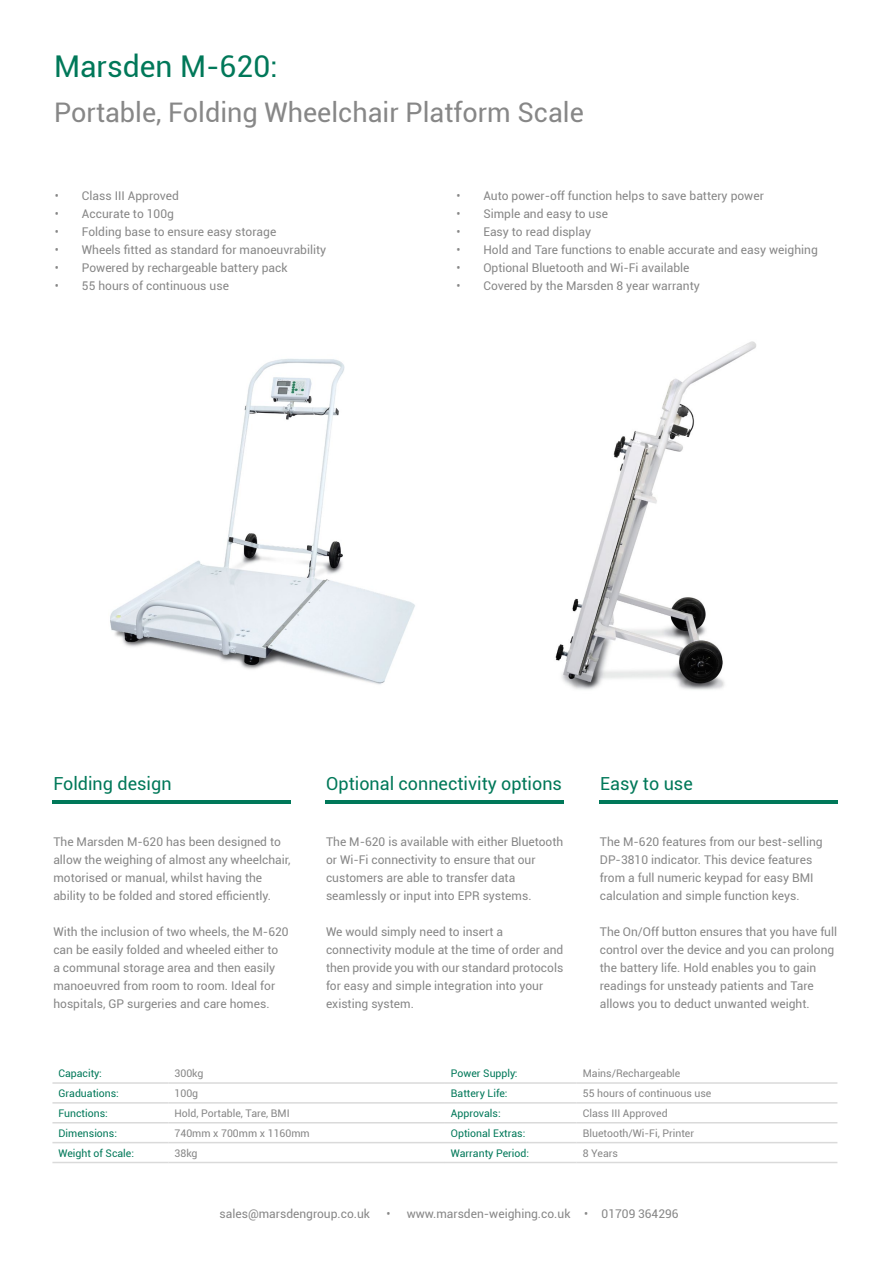
<style>
.page{position:relative;width:893px;height:1263px;background:#fff}
.page>*{position:absolute;margin:0;border:0;box-sizing:border-box;transform-origin:0 0}
.t1{font:30px "Roboto";color:#007859}
.t2{font:27px "Roboto";color:#878787}
.t3{font:18px "Roboto";color:#007859}
.t4{font:12px/18px "Roboto";color:#878787}
.t5{font:10.5px "Roboto";color:#878787}
.t6{font:10.5px "Roboto";color:#007859}
</style>
<div class="page">
<hr style="left:52px;top:1082px;width:117px;height:2px;background:#dadada">
<hr style="left:169px;top:1082px;width:276px;height:2px;background:#dadada">
<hr style="left:445px;top:1082px;width:132px;height:2px;background:#dadada">
<hr style="left:577px;top:1082px;width:260px;height:2px;background:#dadada">
<hr style="left:52px;top:1102px;width:117px;height:1px;background:#dadada">
<hr style="left:169px;top:1102px;width:276px;height:1px;background:#dadada">
<hr style="left:445px;top:1102px;width:132px;height:1px;background:#dadada">
<hr style="left:577px;top:1102px;width:260px;height:1px;background:#dadada">
<hr style="left:52px;top:1122px;width:117px;height:1px;background:#dadada">
<hr style="left:169px;top:1122px;width:276px;height:1px;background:#dadada">
<hr style="left:445px;top:1122px;width:132px;height:1px;background:#dadada">
<hr style="left:577px;top:1122px;width:260px;height:1px;background:#dadada">
<hr style="left:52px;top:1142px;width:117px;height:1px;background:#dadada">
<hr style="left:169px;top:1142px;width:276px;height:1px;background:#dadada">
<hr style="left:445px;top:1142px;width:132px;height:1px;background:#dadada">
<hr style="left:577px;top:1142px;width:260px;height:1px;background:#dadada">
<hr style="left:52px;top:1162px;width:117px;height:1px;background:#dadada">
<hr style="left:169px;top:1162px;width:276px;height:1px;background:#dadada">
<hr style="left:445px;top:1162px;width:132px;height:1px;background:#dadada">
<hr style="left:577px;top:1162px;width:260px;height:1px;background:#dadada">
<hr style="left:52px;top:800px;width:239px;height:4px;background:#007859">
<hr style="left:326px;top:800px;width:238px;height:4px;background:#007859">
<hr style="left:599px;top:800px;width:238px;height:4px;background:#007859">
<img style="left:110px;top:359px;width:305px;height:326px">
<img style="left:555px;top:341px;width:201px;height:349px">
<h1 class="t1" style="left:54px;top:45px;width:225px">Marsden M-620:</h1>
<h2 class="t2" style="left:54px;top:93px;width:531px">Portable, Folding Wheelchair Platform Scale</h2>
<p class="t4" style="left:55px;top:187px;width:126px">• Class III Approved</p>
<p class="t4" style="left:55px;top:205px;width:120px">• Accurate to 100g</p>
<p class="t4" style="left:55px;top:223px;width:223px">• Folding base to ensure easy storage</p>
<p class="t4" style="left:55px;top:241px;width:273px">• Wheels fitted as standard for manoeuvrability</p>
<p class="t4" style="left:55px;top:259px;width:234px">• Powered by rechargeable battery pack</p>
<p class="t4" style="left:55px;top:277px;width:176px">• 55 hours of continuous use</p>
<p class="t4" style="left:456px;top:187px;width:309px">• Auto power-off function helps to save battery power</p>
<p class="t4" style="left:456px;top:205px;width:153px">• Simple and easy to use</p>
<p class="t4" style="left:456px;top:223px;width:136px">• Easy to read display</p>
<p class="t4" style="left:456px;top:241px;width:363px">• Hold and Tare functions to enable accurate and easy weighing</p>
<p class="t4" style="left:456px;top:259px;width:235px">• Optional Bluetooth and Wi-Fi available</p>
<p class="t4" style="left:456px;top:277px;width:245px">• Covered by the Marsden 8 year warranty</p>
<h3 class="t3" style="left:53px;top:771px;width:120px">Folding design</h3>
<p class="t4" style="left:53px;top:832px;width:239px">The Marsden M-620 has been designed to allow the weighing of almost any wheelchair, motorised or manual, whilst having the ability to be folded and stored efficiently.</p>
<p class="t4" style="left:53px;top:922px;width:237px">With the inclusion of two wheels, the M-620 can be easily folded and wheeled either to<br>a communal storage area and then easily manoeuvred from room to room. Ideal for hospitals, GP surgeries and care homes.</p>
<h3 class="t3" style="left:326px;top:771px;width:237px">Optional connectivity options</h3>
<p class="t4" style="left:326px;top:832px;width:239px">The M-620 is available with either Bluetooth or Wi-Fi connectivity to ensure that our customers are able to transfer data seamlessly or input into EPR systems.</p>
<p class="t4" style="left:326px;top:922px;width:239px">We would simply need to insert a connectivity module at the time of order and then provide you with our standard protocols for easy and simple integration into your existing system.</p>
<h3 class="t3" style="left:600px;top:771px;width:94px">Easy to use</h3>
<p class="t4" style="left:600px;top:832px;width:224px">The M-620 features from our best-selling DP-3810 indicator. This device features from a full numeric keypad for easy BMI calculation and simple function keys.</p>
<p class="t4" style="left:600px;top:922px;width:239px">The On/Off button ensures that you have full control over the device and you can prolong the battery life. Hold enables you to gain readings for unsteady patients and Tare allows you to deduct unwanted weight.</p>
<p class="t6" style="left:58px;top:1066px;width:45px">Capacity:</p>
<p class="t5" style="left:175px;top:1066px;width:30px">300kg</p>
<p class="t6" style="left:451px;top:1066px;width:68px">Power Supply:</p>
<p class="t5" style="left:583px;top:1066px;width:99px">Mains/Rechargeable</p>
<p class="t6" style="left:58px;top:1086px;width:62px">Graduations:</p>
<p class="t5" style="left:175px;top:1086px;width:25px">100g</p>
<p class="t6" style="left:451px;top:1086px;width:58px">Battery Life:</p>
<p class="t5" style="left:583px;top:1086px;width:130px">55 hours of continuous use</p>
<p class="t6" style="left:58px;top:1106px;width:51px">Functions:</p>
<p class="t5" style="left:175px;top:1106px;width:117px">Hold, Portable, Tare, BMI</p>
<p class="t6" style="left:451px;top:1106px;width:51px">Approvals:</p>
<p class="t5" style="left:583px;top:1106px;width:86px">Class III Approved</p>
<p class="t6" style="left:58px;top:1125px;width:60px">Dimensions:</p>
<p class="t5" style="left:175px;top:1125px;width:137px">740mm x 700mm x 1160mm</p>
<p class="t6" style="left:451px;top:1125px;width:76px">Optional Extras:</p>
<p class="t5" style="left:583px;top:1125px;width:113px">Bluetooth/Wi-Fi, Printer</p>
<p class="t6" style="left:58px;top:1145px;width:77px">Weight of Scale:</p>
<p class="t5" style="left:175px;top:1145px;width:25px">38kg</p>
<p class="t6" style="left:451px;top:1145px;width:80px">Warranty Period:</p>
<p class="t5" style="left:583px;top:1145px;width:37px">8 Years</p>
<p class="t4" style="left:220px;top:1204px;width:152px">sales@marsdengroup.co.uk</p>
<p class="t4" style="left:386px;top:1204px;width:294px">• www.marsden-weighing.co.uk • 01709 364296</p>
</div>
